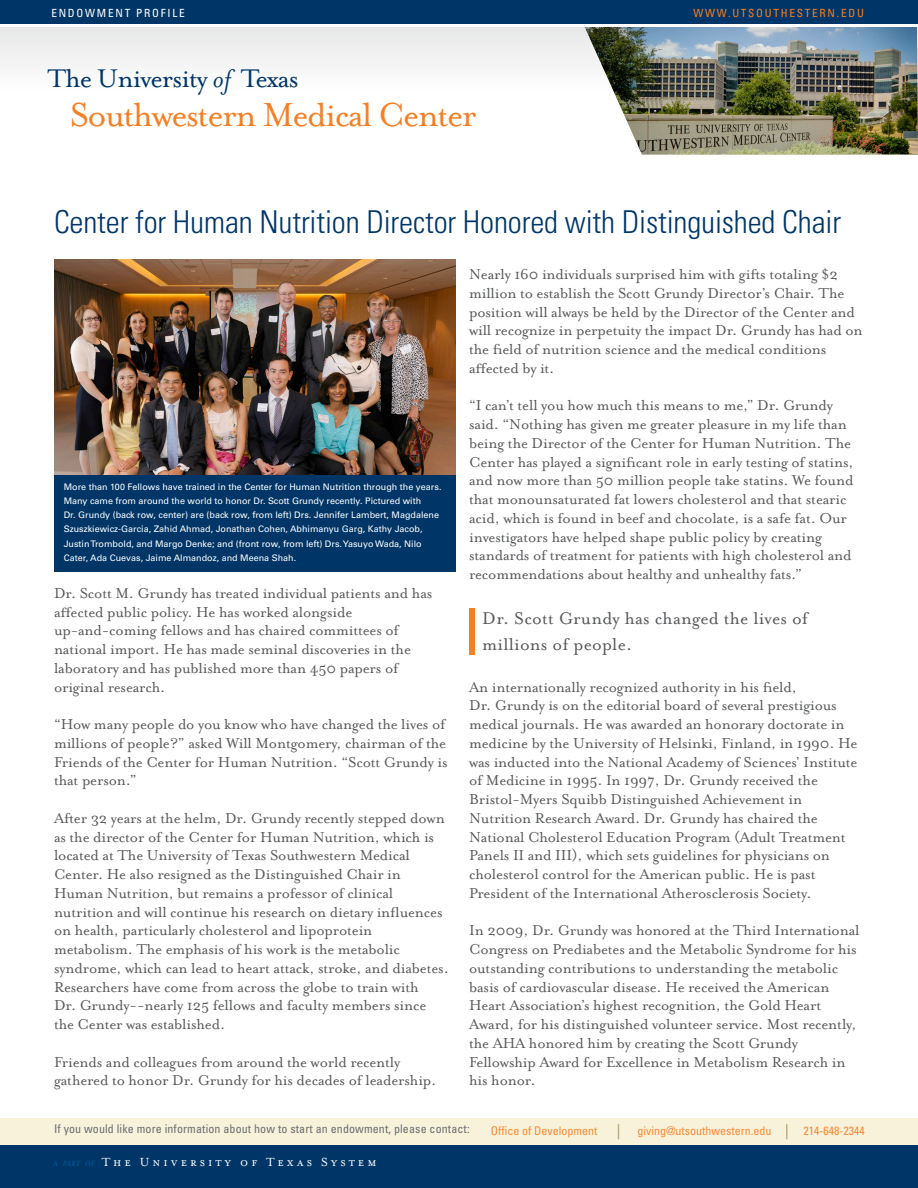
<style>
.page{position:relative;width:918px;height:1188px;background:#fff}
.page>*{position:absolute;margin:0;border:0;box-sizing:border-box;transform-origin:0 0}
.t1{font:38.25px "Mrs Eaves OT";letter-spacing:-.04em;color:#f48026}
.t2{font:300 condensed 31.5px "Univers";letter-spacing:-.005em;color:#003667}
.t3{font:29.25px "Mrs Eaves OT";letter-spacing:-.03em;color:#003667}
.t4{font:19.5px/25.5px "Mrs Eaves OT";letter-spacing:.01em;color:#57585a}
.t5{font:16.5px/18.8px "Mrs Eaves OT";letter-spacing:-.01em;color:#57585a}
.t6{font:13.5px "Mrs Eaves Small Caps";letter-spacing:.22em;color:#fff}
.t7{font:condensed 12px "Univers LT Std";letter-spacing:.01em;color:#6c6d70}
.t8{font:condensed 12px "Univers LT Std";color:#f58b37}
.t9{font:condensed 11.25px "Univers LT Std";letter-spacing:.155em;color:#f48026}
.t10{font:condensed 11.25px "Univers LT Std";letter-spacing:.155em;color:#fff}
.t11{font:9px/14.2px "Univers LT Std";color:#fff}
.s1{font-style:italic}
.s2{font-family:"Mrs Eaves OT";font-style:italic;font-size:8.7px;color:#005c9e}
</style>
<div class="page">
<img style="left:54px;top:260px;width:401px;height:215px">
<div style="left:54px;top:475px;width:401px;height:96px;background:#003667"></div>
<div style="left:0;top:0;width:918px;height:27px;background:#003667"></div>
<img style="left:0;top:27px;width:918px;height:127px">
<hr style="left:0;top:25px;width:918px;height:2px;background:#fff">
<div style="left:469px;top:608px;width:6px;height:47px;background:#f48026"></div>
<div style="left:0;top:1145px;width:918px;height:43px;background:#003667"></div>
<div style="left:0;top:1118px;width:918px;height:27px;background:#f8f2db"></div>
<svg style="left:618px;top:1124px;width:1px;height:15px"></svg>
<svg style="left:786px;top:1124px;width:2px;height:15px"></svg>
<p class="t10" style="left:51px;top:6px;width:135px">ENDOWMENT PROFILE</p>
<p class="t9" style="left:693px;top:6px;width:172px">WWW.UTSOUTHESTERN.EDU</p>
<p class="t3" style="left:48px;top:61px;width:253px">The University <span class="s1">of</span> Texas</p>
<p class="t1" style="left:70px;top:93px;width:409px">Southwestern Medical Center</p>
<p class="t2" style="left:54px;top:203px;width:789px">Center for Human Nutrition Director Honored with Distinguished Chair</p>
<p class="t11" style="left:64px;top:479px;width:379px">More than 100 Fellows have trained in the Center for Human Nutrition through the years.<br>Many came from around the world to honor Dr. Scott Grundy recently. Pictured with<br>Dr. Grundy (back row, center) are (back row, from left) Drs. Jennifer Lambert, Magdalene Szuszkiewicz-Garcia, Zahid Ahmad, Jonathan Cohen, Abhimanyu Garg, Kathy Jacob, Justin Trombold, and Margo Denke; and (front row, from left) Drs. Yasuyo Wada, Nilo Cater, Ada Cuevas, Jaime Almandoz, and Meena Shah.</p>
<p class="t5" style="left:54px;top:583px;width:380px">Dr. Scott M. Grundy has treated individual patients and has affected public policy. He has worked alongside up-and-coming fellows and has chaired committees of national import. He has made seminal discoveries in the laboratory and has published more than 450 papers of original research.</p>
<p class="t5" style="left:54px;top:715px;width:395px">“How many people do you know who have changed the lives of millions of people?” asked Will Montgomery, chairman of the Friends of the Center for Human Nutrition. “Scott Grundy is that person.”</p>
<p class="t5" style="left:54px;top:808px;width:396px">After 32 years at the helm, Dr. Grundy recently stepped down as the director of the Center for Human Nutrition, which is located at The University of Texas Southwestern Medical Center. He also resigned as the Distinguished Chair in Human Nutrition, but remains a professor of clinical nutrition and will continue his research on dietary influences on health, particularly cholesterol and lipoprotein metabolism. The emphasis of his work is the metabolic syndrome, which can lead to heart attack, stroke, and diabetes.<br>Researchers have come from across the globe to train with<br>Dr. Grundy--nearly 125 fellows and faculty members since the Center was established.</p>
<p class="t5" style="left:54px;top:1052px;width:384px">Friends and colleagues from around the world recently gathered to honor Dr. Grundy for his decades of leadership.</p>
<p class="t5" style="left:469px;top:265px;width:395px">Nearly 160 individuals surprised him with gifts totaling $2 million to establish the Scott Grundy Director’s Chair. The position will always be held by the Director of the Center and will recognize in perpetuity the impact Dr. Grundy has had on the field of nutrition science and the medical conditions affected by it.</p>
<p class="t5" style="left:469px;top:396px;width:386px">“I can’t tell you how much this means to me,” Dr. Grundy said. “Nothing has given me greater pleasure in my life than being the Director of the Center for Human Nutrition. The Center has played a significant role in early testing of statins, and now more than 50 million people take statins. We found that monounsaturated fat lowers cholesterol and that stearic acid, which is found in beef and chocolate, is a safe fat. Our investigators have helped shape public policy by creating standards of treatment for patients with high cholesterol and recommendations about healthy and unhealthy fats.”</p>
<p class="t4" style="left:482px;top:606px;width:327px">Dr. Scott Grundy has changed the lives of millions of people.</p>
<p class="t5" style="left:469px;top:677px;width:390px">An internationally recognized authority in his field,<br>Dr. Grundy is on the editorial board of several prestigious medical journals. He was awarded an honorary doctorate in medicine by the University of Helsinki, Finland, in 1990. He was inducted into the National Academy of Sciences’ Institute of Medicine in 1995. In 1997, Dr. Grundy received the Bristol-Myers Squibb Distinguished Achievement in Nutrition Research Award. Dr. Grundy has chaired the National Cholesterol Education Program (Adult Treatment Panels II and III), which sets guidelines for physicians on cholesterol control for the American public. He is past President of the International Atherosclerosis Society.</p>
<p class="t5" style="left:469px;top:921px;width:392px">In 2009, Dr. Grundy was honored at the Third International Congress on Prediabetes and the Metabolic Syndrome for his outstanding contributions to understanding the metabolic basis of cardiovascular disease. He received the American Heart Association’s highest recognition, the Gold Heart Award, for his distinguished volunteer service. Most recently, the AHA honored him by creating the Scott Grundy Fellowship Award for Excellence in Metabolism Research in his honor.</p>
<p class="t7" style="left:54px;top:1121px;width:417px">If you would like more information about how to start an endowment, please contact:</p>
<p class="t6" style="left:53px;top:1155px;width:325px"><span class="s2">A PART OF</span> The University of Texas System</p>
<p class="t8" style="left:491px;top:1123px;width:108px">Office of Development</p>
<p class="t8" style="left:637px;top:1123px;width:136px">giving@utsouthwestern.edu</p>
<p class="t8" style="left:803px;top:1123px;width:63px">214-648-2344</p>
</div>
